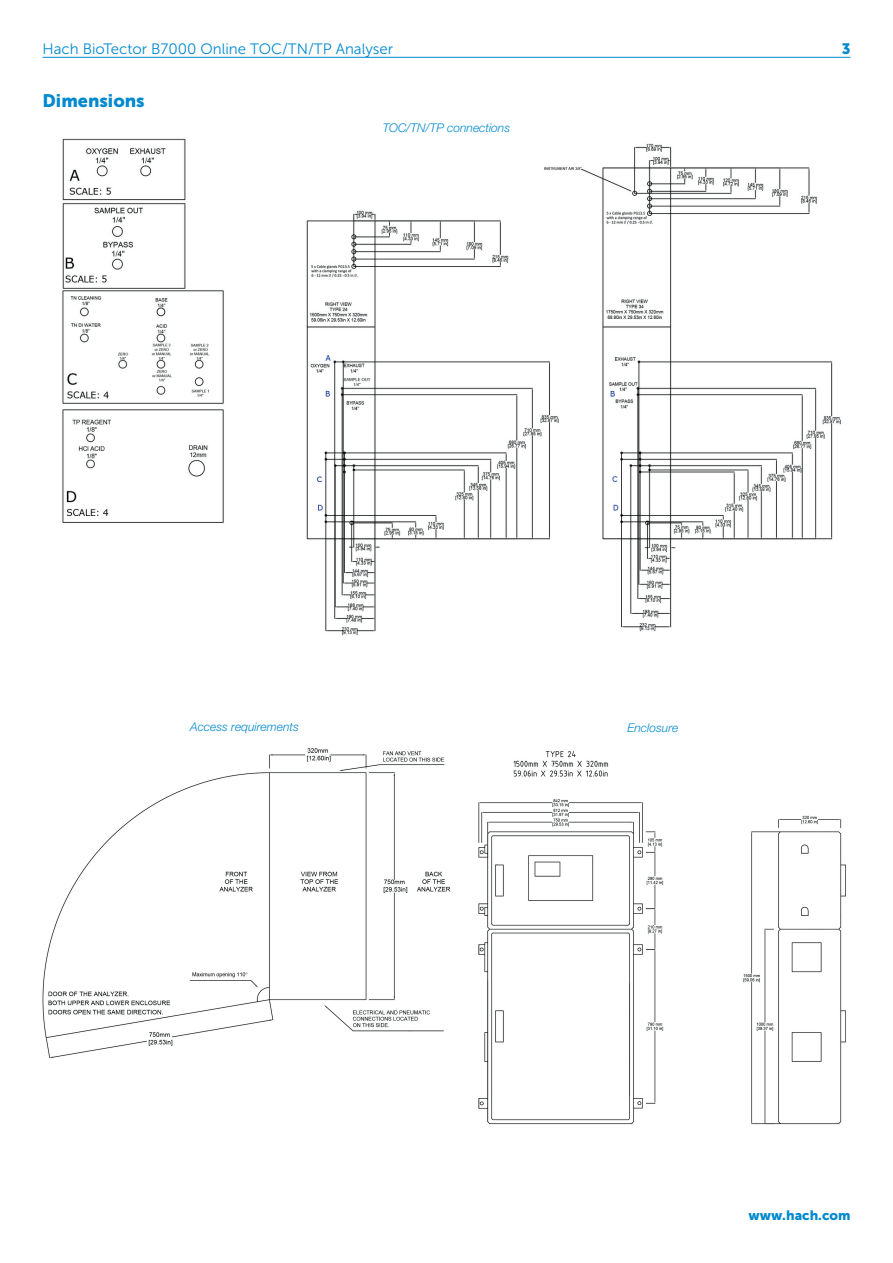
<style>
.page{position:relative;width:893px;height:1263px;background:#fff}
.page>*{position:absolute;margin:0;border:0;box-sizing:border-box;transform-origin:0 0}
.Head_2{font:18px "Museo Sans 900";color:#0089cf}
.Head_3{font:15px "Museo Sans 300";color:#0089cf}
.Head_3-2{font:15px "Museo Sans 900";color:#0089cf}
.Text_1_Color{font:13.5px "Museo Sans 900";color:#0089cf}
.t1{font:italic 300 12px "Helvetica Neue LTW1 G";color:#0089cf}
</style>
<div class="page">
<img style="left:62px;top:138px;width:779px;height:498px">
<img style="left:42px;top:748px;width:409px;height:311px">
<img style="left:478px;top:751px;width:368px;height:374px">
<hr style="left:43px;top:57px;width:807px;height:1px;background:#0089cf">
<p class="Head_3" style="left:43px;top:41px;width:352px">Hach BioTector B7000 Online TOC/TN/TP Analyser</p>
<p class="Head_3-2" style="left:842px;top:40px;width:10px">3</p>
<p class="Head_2" style="left:43px;top:91px;width:104px">Dimensions</p>
<p class="t1" style="left:383px;top:120px;width:129px">TOC/TN/TP connections</p>
<p class="t1" style="left:190px;top:720px;width:110px">Access requirements</p>
<p class="t1" style="left:628px;top:721px;width:52px">Enclosure</p>
<p class="Text_1_Color" style="left:748px;top:1208px;width:104px">www.hach.com</p>
</div>
